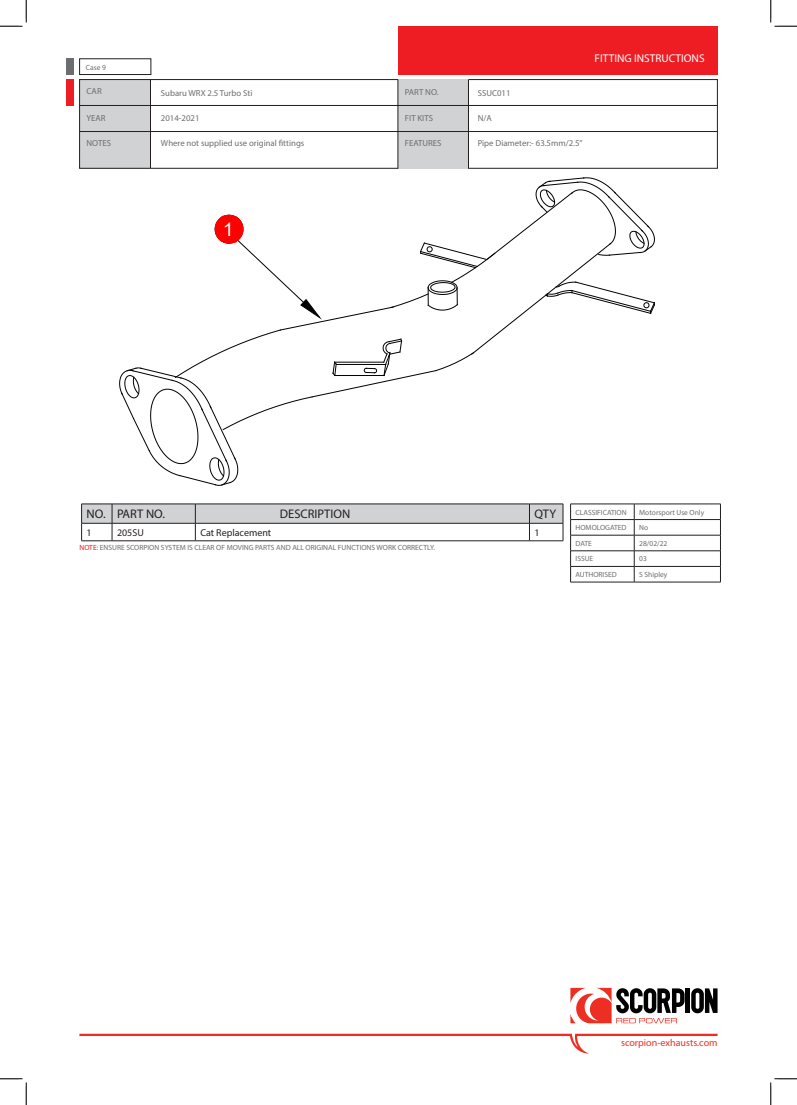
<style>
.page{position:relative;width:797px;height:1105px;background:#fff}
.page>*{position:absolute;margin:0;border:0;box-sizing:border-box;transform-origin:0 0}
.t1{font:18.75px "Arial";color:#fff}
.t2{font:12.5px "Myriad Pro";color:#231f20}
.t3{font:11.25px "Myriad Pro";color:#fff}
.t4{font:10px "Myriad Pro";color:#ee2e22}
.t5{font:10px "Myriad Pro";color:#231f20}
.t6{font:8.75px "Myriad Pro";color:#6c6d70}
.t7{font:7.5px "Myriad Pro";color:#6c6d70}
.s1{color:#ee1d23}
</style>
<div class="page">
<div style="left:79px;top:79px;width:71px;height:90px;background:#d1d2d4"></div>
<div style="left:79px;top:79px;width:638px;height:89px;border:1px solid #231f20"></div>
<div style="left:398px;top:79px;width:71px;height:90px;background:#d1d2d4"></div>
<svg style="left:79px;top:1034px;width:638px;height:20px"></svg>
<div style="left:398px;top:26px;width:319px;height:49px;background:#ee1d23"></div>
<div style="left:66px;top:79px;width:7px;height:27px;background:#ee1d23"></div>
<hr style="left:79px;top:105px;width:638px;height:1px;background:#231f20">
<hr style="left:79px;top:131px;width:638px;height:1px;background:#231f20">
<hr style="left:150px;top:79px;width:1px;height:89px;background:#231f20">
<hr style="left:397px;top:79px;width:1px;height:90px;background:#231f20">
<hr style="left:468px;top:79px;width:1px;height:90px;background:#231f20">
<div style="left:79px;top:59px;width:72px;height:16px;border:1px solid #231f20"></div>
<div style="left:66px;top:58px;width:7px;height:17px;background:#6c6d70"></div>
<svg style="left:570px;top:988px;width:114px;height:35px"></svg>
<div style="left:685px;top:988px;width:5px;height:25px;background:#000"></div>
<svg style="left:691px;top:988px;width:26px;height:25px"></svg>
<svg style="left:81px;top:504px;width:483px;height:37px"></svg>
<hr style="left:81px;top:541px;width:31px;height:1px;background:#231f20">
<hr style="left:112px;top:541px;width:83px;height:1px;background:#231f20">
<hr style="left:195px;top:541px;width:334px;height:1px;background:#231f20">
<hr style="left:529px;top:541px;width:34px;height:1px;background:#231f20">
<hr style="left:570px;top:504px;width:64px;height:1px;background:#231f20">
<hr style="left:634px;top:504px;width:86px;height:1px;background:#231f20">
<hr style="left:570px;top:519px;width:64px;height:1px;background:#231f20">
<hr style="left:634px;top:519px;width:86px;height:1px;background:#231f20">
<hr style="left:570px;top:535px;width:64px;height:1px;background:#231f20">
<hr style="left:634px;top:535px;width:86px;height:1px;background:#231f20">
<hr style="left:570px;top:551px;width:64px;height:1px;background:#231f20">
<hr style="left:634px;top:551px;width:86px;height:1px;background:#231f20">
<hr style="left:570px;top:566px;width:64px;height:1px;background:#231f20">
<svg style="left:570px;top:504px;width:1px;height:78px"></svg>
<hr style="left:634px;top:566px;width:86px;height:1px;background:#231f20">
<svg style="left:634px;top:504px;width:1px;height:78px"></svg>
<svg style="left:720px;top:504px;width:1px;height:78px"></svg>
<hr style="left:570px;top:582px;width:64px;height:1px;background:#231f20">
<hr style="left:634px;top:582px;width:86px;height:1px;background:#231f20">
<svg style="left:119px;top:177px;width:536px;height:309px"></svg>
<svg style="left:0;top:0;width:27px;height:27px"></svg>
<svg style="left:0;top:1078px;width:27px;height:27px"></svg>
<svg style="left:770px;top:0;width:27px;height:27px"></svg>
<svg style="left:770px;top:1078px;width:27px;height:27px"></svg>
<p class="t7" style="left:86px;top:63px;width:22px">Case 9</p>
<p class="t6" style="left:86px;top:86px;width:17px">CAR</p>
<p class="t6" style="left:86px;top:113px;width:21px">YEAR</p>
<p class="t6" style="left:86px;top:138px;width:26px">NOTES</p>
<p class="t6" style="left:161px;top:88px;width:93px">Subaru WRX 2.5 Turbo Sti</p>
<p class="t6" style="left:161px;top:113px;width:40px">2014-2021</p>
<p class="t6" style="left:161px;top:138px;width:145px">Where not supplied use original fittings</p>
<p class="t1" style="left:223px;top:217px;width:12px">1</p>
<p class="t6" style="left:405px;top:86px;width:35px">PART NO.</p>
<p class="t6" style="left:405px;top:113px;width:29px">FIT KITS</p>
<p class="t6" style="left:405px;top:138px;width:38px">FEATURES</p>
<p class="t6" style="left:477px;top:88px;width:34px">SSUC011</p>
<p class="t6" style="left:477px;top:113px;width:16px">N/A</p>
<p class="t6" style="left:477px;top:138px;width:106px">Pipe Diameter:- 63.5mm/2.5”</p>
<p class="t3" style="left:594px;top:51px;width:111px">FITTING INSTRUCTIONS</p>
<p class="t2" style="left:87px;top:506px;width:20px">NO.</p>
<p class="t2" style="left:117px;top:506px;width:49px">PART NO.</p>
<p class="t2" style="left:280px;top:506px;width:72px">DESCRIPTION</p>
<p class="t2" style="left:534px;top:506px;width:23px">QTY</p>
<p class="t5" style="left:87px;top:526px;width:7px">1</p>
<p class="t5" style="left:117px;top:526px;width:28px">205SU</p>
<p class="t5" style="left:200px;top:526px;width:72px">Cat Replacement</p>
<p class="t5" style="left:534px;top:526px;width:7px">1</p>
<p class="t7" style="left:79px;top:543px;width:357px"><span class="s1">NOTE:</span> ENSURE SCORPION SYSTEM IS CLEAR OF MOVING PARTS AND ALL ORIGINAL FUNCTIONS WORK CORRECTLY.</p>
<p class="t7" style="left:575px;top:507px;width:53px">CLASSIFICATION</p>
<p class="t7" style="left:639px;top:507px;width:67px">Motorsport Use Only</p>
<p class="t7" style="left:575px;top:523px;width:52px">HOMOLOGATED</p>
<p class="t7" style="left:639px;top:523px;width:11px">No</p>
<p class="t7" style="left:575px;top:539px;width:18px">DATE</p>
<p class="t7" style="left:639px;top:539px;width:30px">28/02/22</p>
<p class="t7" style="left:575px;top:554px;width:19px">ISSUE</p>
<p class="t7" style="left:639px;top:554px;width:9px">03</p>
<p class="t7" style="left:575px;top:570px;width:43px">AUTHORISED</p>
<p class="t7" style="left:639px;top:570px;width:30px">S Shipley</p>
<p class="t4" style="left:621px;top:1037px;width:98px">scorpion-exhausts.com</p>
</div>
